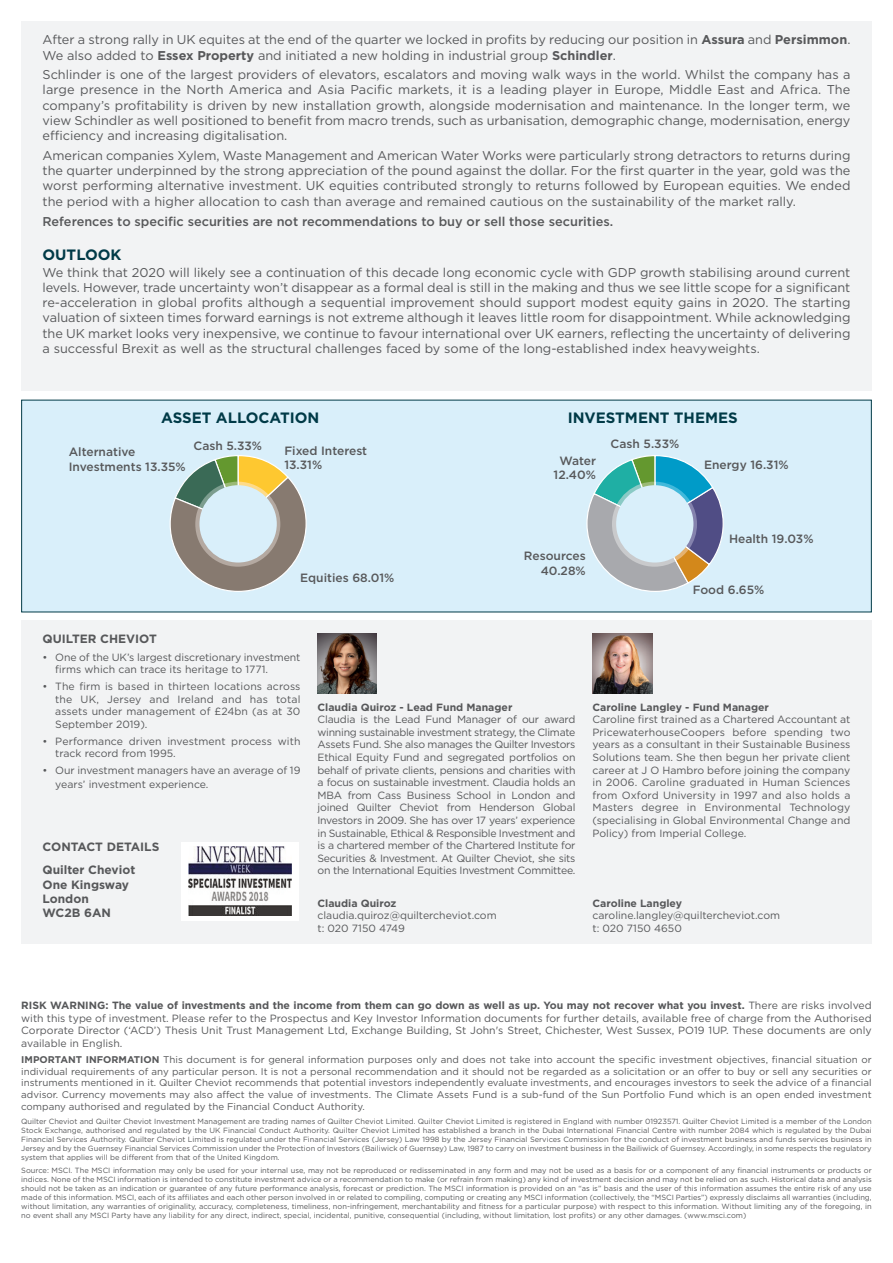
<style>
.page{position:relative;width:893px;height:1263px;background:#fff}
.page>*{position:absolute;margin:0;border:0;box-sizing:border-box;transform-origin:0 0}
.t1{font:700 15px "Gotham";color:#003a47}
.t2{font:12.75px/15.3px "Gotham";color:#57585a;text-align:justify}
.t3{font:500 12.75px "Gotham";color:#57585a}
.t4{font:500 12px/14.4px "Gotham";color:#57585a}
.t5{font:700 12px/14.4px "Gotham";color:#57585a}
.t6{font:10.5px/12.6px "Gotham";color:#57585a}
.t7{font:700 10.5px "Gotham";color:#57585a}
.t8{font:9.75px/11.7px "Gotham";color:#57585a;text-align:justify}
.t9{font:7.5px/9px "Gotham";color:#57585a;text-align:justify}
.s1{font-weight:700}
</style>
<div class="page">
<div style="left:21px;top:21px;width:851px;height:370px;background:#f2f3f4"></div>
<div style="left:22px;top:400px;width:849px;height:212px;background:#d9effa"></div>
<svg style="left:170px;top:455px;width:137px;height:137px"></svg>
<div style="left:199px;top:485px;width:78px;height:77px;background:#d9effa;border-radius:50%"></div>
<svg style="left:586px;top:455px;width:138px;height:137px"></svg>
<div style="left:616px;top:485px;width:77px;height:77px;background:#d9effa;border-radius:50%"></div>
<div style="left:21px;top:621px;width:851px;height:323px;background:#f2f3f4"></div>
<img style="left:318px;top:634px;width:59px;height:59px">
<img style="left:592px;top:634px;width:60px;height:59px">
<div style="left:181px;top:842px;width:118px;height:78px;background:#fff"></div>
<img style="left:188px;top:846px;width:104px;height:69px">
<h2 class="t2" style="left:43px;top:33px;width:809px">After a strong rally in UK equites at the end of the quarter we locked in profits by reducing our position in <span class="s1">Assura</span> and <span class="s1">Persimmon</span>.<br>We also added to <span class="s1">Essex Property</span> and initiated a new holding in industrial group <span class="s1">Schindler</span>.</h2>
<p class="t2" style="left:43px;top:68px;width:809px">Schlinder is one of the largest providers of elevators, escalators and moving walk ways in the world. Whilst the company has a large presence in the North America and Asia Pacific markets, it is a leading player in Europe, Middle East and Africa. The company’s profitability is driven by new installation growth, alongside modernisation and maintenance. In the longer term, we view Schindler as well positioned to benefit from macro trends, such as urbanisation, demographic change, modernisation, energy efficiency and increasing digitalisation.</p>
<p class="t2" style="left:43px;top:149px;width:809px">American companies xylem, Waste Management and American Water Works were particularly strong detractors to returns during the quarter underpinned by the strong appreciation of the pound against the dollar. For the first quarter in the year, gold was the worst performing alternative investment. UK equities contributed strongly to returns followed by European equities. We ended the period with a higher allocation to cash than average and remained cautious on the sustainability of the market rally.</p>
<h2 class="t3" style="left:43px;top:217px;width:572px">References to specific securities are not recommendations to buy or sell those securities.</h2>
<h1 class="t1" style="left:43px;top:250px;width:80px">OUTLOOK</h1>
<p class="t2" style="left:43px;top:265px;width:809px">We think that 2020 will likely see a continuation of this decade long economic cycle with GDP growth stabilising around current levels. However, trade uncertainty won’t disappear as a formal deal is still in the making and thus we see little scope for a significant re-acceleration in global profits although a sequential improvement should support modest equity gains in 2020. The starting valuation of sixteen times forward earnings is not extreme although it leaves little room for disappointment. While acknowledging the UK market looks very inexpensive, we continue to favour international over UK earners, reflecting the uncertainty of delivering a successful Brexit as well as the structural challenges faced by some of the long-established index heavyweights.</p>
<h1 class="t1" style="left:161px;top:413px;width:160px">ASSET ALLOCATION</h1>
<h1 class="t1" style="left:568px;top:413px;width:172px">INVESTMENT THEMES</h1>
<h3 class="t4" style="left:69px;top:446px;width:118px">Alternative<br>Investments 13.35%</h3>
<h3 class="t4" style="left:611px;top:437px;width:70px">Cash 5.33%</h3>
<h3 class="t4" style="left:193px;top:439px;width:70px">Cash 5.33%</h3>
<h3 class="t4" style="left:284px;top:444px;width:84px">Fixed Interest<br>13.31%</h3>
<h3 class="t4" style="left:554px;top:454px;width:44px;text-align:center">Water<br>12.40%</h3>
<h3 class="t4" style="left:704px;top:459px;width:86px">Energy 16.31%</h3>
<h3 class="t4" style="left:300px;top:571px;width:96px">Equities 68.01%</h3>
<h3 class="t4" style="left:524px;top:550px;width:63px;text-align:right">Resources<br>40.28%</h3>
<h3 class="t4" style="left:729px;top:532px;width:86px">Health 19.03%</h3>
<h3 class="t4" style="left:693px;top:584px;width:73px">Food 6.65%</h3>
<h3 class="t5" style="left:43px;top:633px;width:116px">QUILTER CHEVIOT</h3>
<h3 class="t6" style="left:55px;top:651px;width:247px;text-indent:-13px">• One of the UK’s largest discretionary investment firms which can trace its heritage to 1771.</h3>
<h3 class="t6" style="left:55px;top:681px;width:247px;text-align:justify;text-indent:-13px">• The firm is based in thirteen locations across the UK, Jersey and Ireland and has total assets under management of £24bn (as at 30<br>September 2019).</h3>
<h3 class="t6" style="left:55px;top:736px;width:247px;text-indent:-13px">• Performance driven investment process with track record from 1995.</h3>
<h3 class="t6" style="left:55px;top:764px;width:247px;line-height:13.8px;text-indent:-13px">• Our investment managers have an average of 19 years’ investment experience.</h3>
<h3 class="t5" style="left:43px;top:837px;width:118px;line-height:23px">CONTACT DETAILS<br>Quilter Cheviot</h3>
<h3 class="t5" style="left:43px;top:878px;width:88px">One Kingsway<br>London<br>WC2B 6AN</h3>
<h3 class="t7" style="left:317px;top:703px;width:196px">Claudia Quiroz - Lead Fund Manager</h3>
<p class="t6" style="left:317px;top:714px;width:259px;text-align:justify">Claudia is the Lead Fund Manager of our award winning sustainable investment strategy, the Climate Assets Fund. She also manages the Quilter Investors Ethical Equity Fund and segregated portfolios on behalf of private clients, pensions and charities with a focus on sustainable investment. Claudia holds an MBA from Cass Business School in London and joined Quilter Cheviot from Henderson Global Investors in 2009. She has over 17 years’ experience in Sustainable, Ethical &amp; Responsible Investment and is a chartered member of the Chartered Institute for Securities &amp; Investment. At Quilter Cheviot, she sits on the International Equities Investment Committee.</p>
<h3 class="t7" style="left:317px;top:899px;width:80px">Claudia Quiroz</h3>
<h3 class="t6" style="left:317px;top:910px;width:181px">claudia.quiroz@quiltercheviot.com t: 020 7150 4749</h3>
<h3 class="t7" style="left:592px;top:703px;width:178px">Caroline Langley - Fund Manager</h3>
<p class="t6" style="left:592px;top:714px;width:259px;text-align:justify">Caroline first trained as a Chartered Accountant at PricewaterhouseCoopers before spending two years as a consultant in their Sustainable Business Solutions team. She then begun her private client career at J O Hambro before joining the company in 2006. Caroline graduated in Human Sciences from Oxford University in 1997 and also holds a Masters degree in Environmental Technology (specialising in Global Environmental Change and Policy) from Imperial College.</p>
<h3 class="t7" style="left:592px;top:899px;width:91px">Caroline Langley</h3>
<h3 class="t6" style="left:592px;top:910px;width:189px">caroline.langley@quiltercheviot.com t: 020 7150 4650</h3>
<p class="t6" style="left:21px;top:1000px;width:852px;text-align:justify"><span class="s1">RISK WARNING: The value of investments and the income from them can go down as well as up. You may not recover what you invest.</span> There are risks involved with this type of investment. Please refer to the Prospectus and Key Investor Information documents for further details, available free of charge from the Authorised Corporate Director (‘ACD’) Thesis Unit Trust Management Ltd, Exchange Building, St John's Street, Chichester, West Sussex, PO19 1UP. These documents are only available in English.</p>
<p class="t8" style="left:21px;top:1054px;width:852px"><span class="s1">IMPORTANT INFORMATION</span> This document is for general information purposes only and does not take into account the specific investment objectives, financial situation or individual requirements of any particular person. It is not a personal recommendation and it should not be regarded as a solicitation or an offer to buy or sell any securities or instruments mentioned in it. Quilter Cheviot recommends that potential investors independently evaluate investments, and encourages investors to seek the advice of a financial advisor. Currency movements may also affect the value of investments. The Climate Assets Fund is a sub-fund of the Sun Portfolio Fund which is an open ended investment company authorised and regulated by the Financial Conduct Authority.</p>
<p class="t9" style="left:21px;top:1117px;width:852px">Quilter Cheviot and Quilter Cheviot Investment Management are trading names of Quilter Cheviot Limited. Quilter Cheviot Limited is registered in England with number 01923571. Quilter Cheviot Limited is a member of the London Stock Exchange, authorised and regulated by the UK Financial Conduct Authority. Quilter Cheviot Limited has established a branch in the Dubai International Financial Centre with number 2084 which is regulated by the Dubai Financial Services Authority. Quilter Cheviot Limited is regulated under the Financial Services (Jersey) Law 1998 by the Jersey Financial Services Commission for the conduct of investment business and funds services business in Jersey and by the Guernsey Financial Services Commission under the Protection of Investors (Bailiwick of Guernsey) Law, 1987 to carry on investment business in the Bailiwick of Guernsey. Accordingly, in some respects the regulatory system that applies will be different from that of the United Kingdom.</p>
<p class="t9" style="left:21px;top:1167px;width:852px">Source: MSCI. The MSCI information may only be used for your internal use, may not be reproduced or redisseminated in any form and may not be used as a basis for or a component of any financial instruments or products or indices. None of the MSCI information is intended to constitute investment advice or a recommendation to make (or refrain from making) any kind of investment decision and may not be relied on as such. Historical data and analysis should not be taken as an indication or guarantee of any future performance analysis, forecast or prediction. The MSCI information is provided on an “as is” basis and the user of this information assumes the entire risk of any use made of this information. MSCI, each of its affiliates and each other person involved in or related to compiling, computing or creating any MSCI information (collectively, the “MSCI Parties”) expressly disclaims all warranties (including, without limitation, any warranties of originality, accuracy, completeness, timeliness, non-infringement, merchantability and fitness for a particular purpose) with respect to this information. Without limiting any of the foregoing, in no event shall any MSCI Party have any liability for any direct, indirect, special, incidental, punitive, consequential (including, without limitation, lost profits) or any other damages. (www.msci.com)</p>
</div>
